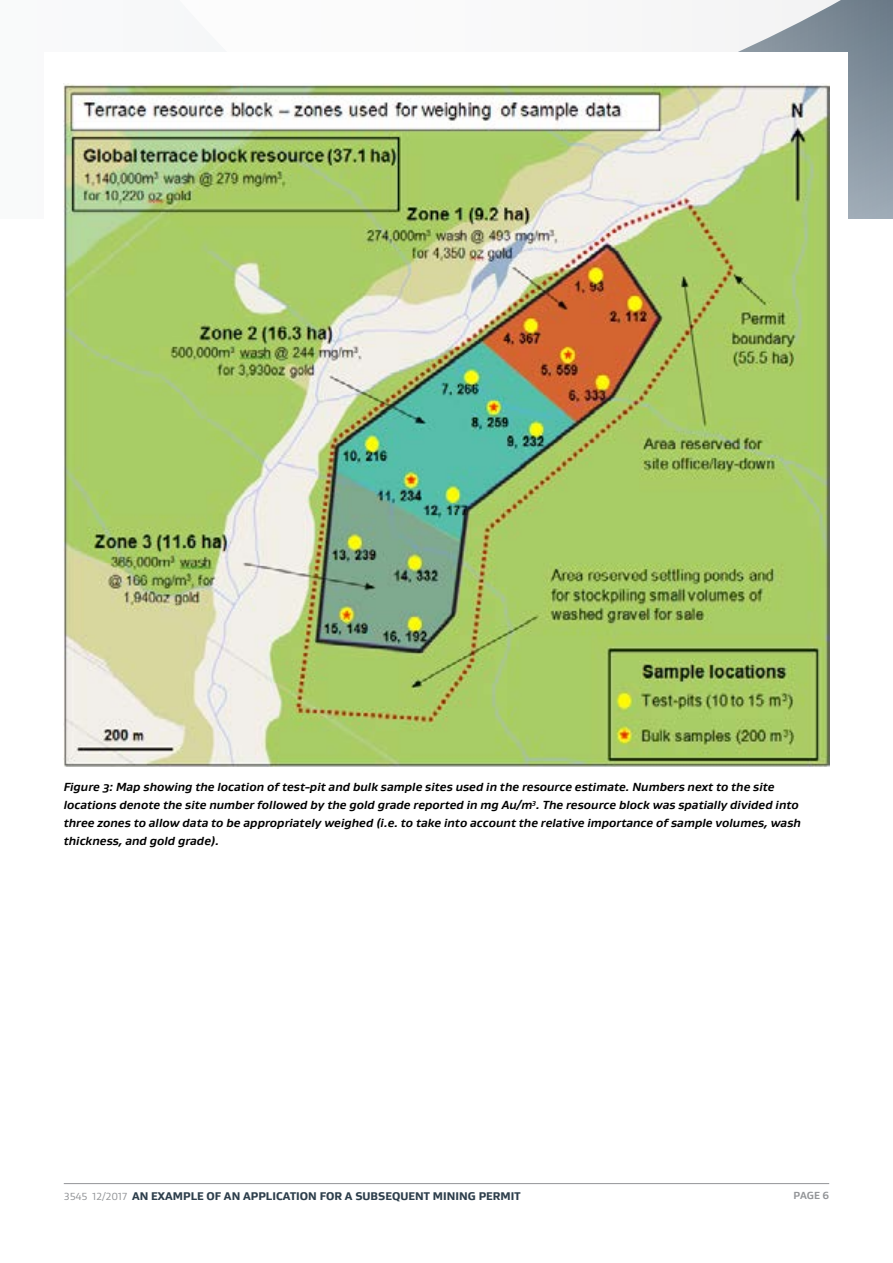
<style>
.page{position:relative;width:893px;height:1263px;background:#fff}
.page>*{position:absolute;margin:0;border:0;box-sizing:border-box;transform-origin:0 0}
.t1{font:italic 700 12px/18px "Gustan";color:#000}
.t2{font:800 11.4px "Gustan";letter-spacing:.005em;color:#2d3e4b}
.t3{font:700 10.5px "Gustan";color:#939598}
.s1{font-weight:400;font-size:10.5px;color:#939598}
</style>
<div class="page">
<hr style="left:64px;top:1183px;width:765px;height:1px;background:#939598">
<svg style="left:783px;top:0;width:110px;height:218px;background:#8b98a4"></svg>
<svg style="left:738px;top:0;width:45px;height:52px;fill:#f4f4f5"></svg>
<div style="left:45px;top:53px;width:803px;height:513px;background:#fff"></div>
<img style="left:64px;top:84px;width:765px;height:682px">
<p class="t1" style="left:64px;top:777px;width:739px">Figure 3: Map showing the location of test-pit and bulk sample sites used in the resource estimate. Numbers next to the site locations denote the site number followed by the gold grade reported in mg Au/m<sup>3</sup>. The resource block was spatially divided into three zones to allow data to be appropriately weighed (i.e. to take into account the relative importance of sample volumes, wash thickness, and gold grade).</p>
<p class="t2" style="left:64px;top:1188px;width:458px"><span class="s1">3545 12/2017</span> AN EXAMPLE OF AN APPLICATION FOR A SUBSEQUENT MINING PERMIT</p>
<p class="t3" style="left:794px;top:1189px;width:37px">PAGE 6</p>
</div>
